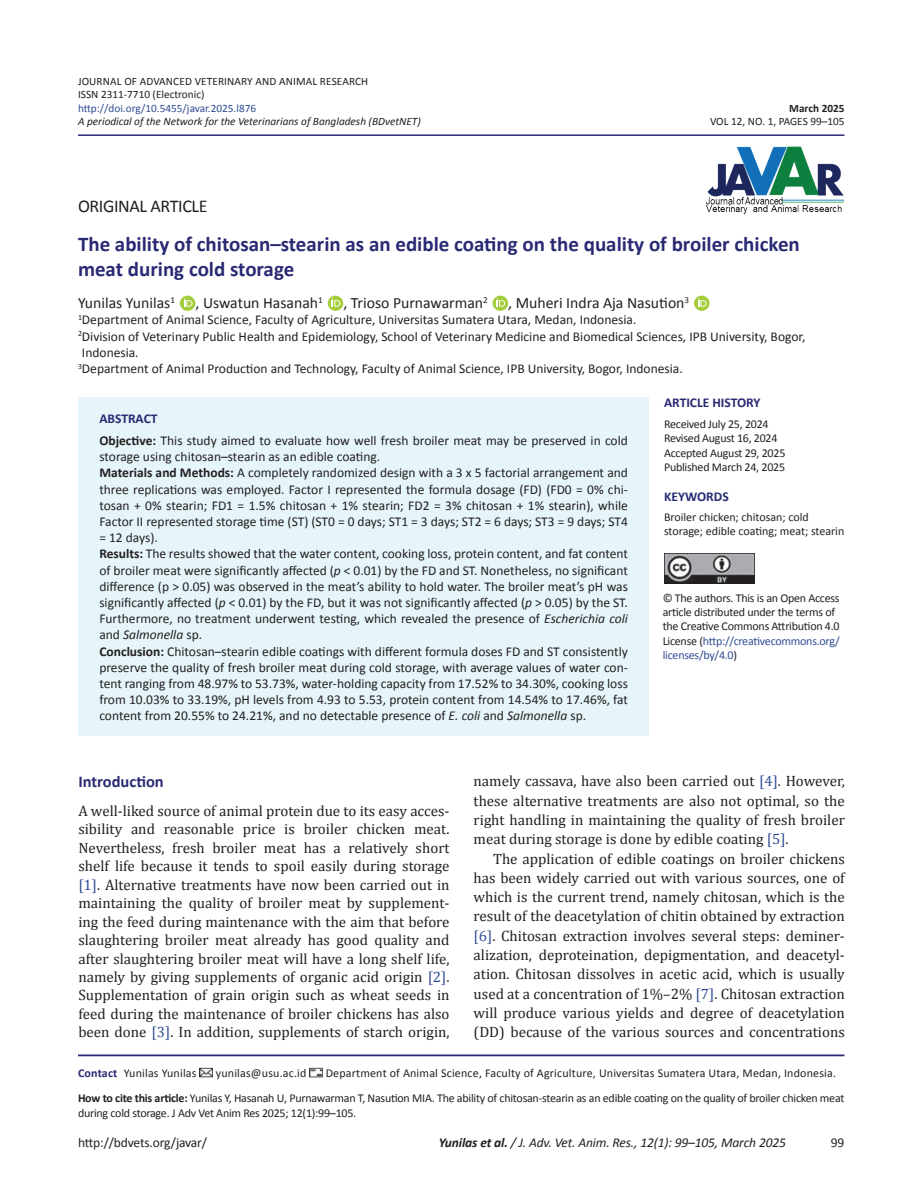
<style>
.page{position:relative;width:918px;height:1188px;background:#fff}
.page>*{position:absolute;margin:0;border:0;box-sizing:border-box;transform-origin:0 0}
.article-title{font:700 21px/25.2px "Calibri";color:#292a73}
.article-type{font:18px "Calibri";letter-spacing:-.02em;color:#231f20}
.AHead{font:700 16.5px "Calibri";color:#292a73}
.author{font:15.75px "Calibri";color:#231f20}
.para{font:15px/18.5px "Cambria";color:#231f20;text-align:justify}
.ipara{font:15px/19.4px "Cambria";color:#231f20;text-align:justify}
.abstract-para{font:13.5px/16.2px "Calibri";color:#231f20;text-align:justify}
.aff{font:13.5px/16.2px "Calibri";color:#231f20}
.t1{font:italic 13.5px "Calibri";letter-spacing:-.01em;color:#231f20}
.history-title{font:700 13.5px "Calibri";color:#292a73}
.abstract-title{font:700 13.5px "Calibri";color:#292a73}
.kwd-title{font:700 13.5px "Calibri";color:#292a73}
.cite{font:12px/14.4px "Calibri";letter-spacing:-.02em;color:#231f20}
.copyright{font:12px/14.4px "Calibri";letter-spacing:-.02em;color:#231f20}
.corresp{font:12px "Calibri";letter-spacing:.015em;color:#231f20}
.history-date{font:12px "Calibri";letter-spacing:-.02em;color:#231f20}
.kwd{font:12px/14.4px "Calibri";color:#231f20}
.Info_w_Rule{font:italic 11.25px "Calibri";color:#231f20}
.Article_Info{font:11.25px "Calibri";letter-spacing:.01em;color:#231f20}
.Article_Info-2{font:11.25px "Calibri";color:#304d94}
.issn{font:11.25px "Calibri";color:#231f20}
.Info_w_Rule-2{font:11.25px "Calibri";color:#231f20}
.Article_Info-3{font:700 11.25px "Calibri";color:#231f20}
.s1{font-weight:700}
.s2{font-style:italic}
.s3{color:#304d94}
.s4{font-weight:700;color:#292a73}
</style>
<div class="page">
<hr style="left:78px;top:134px;width:767px;height:2px;background:#292a73">
<svg style="left:180px;top:295px;width:12px;height:16px"></svg>
<svg style="left:180px;top:296px;width:16px;height:15px"></svg>
<svg style="left:184px;top:298px;width:9px;height:9px"></svg>
<svg style="left:327px;top:295px;width:16px;height:16px"></svg>
<svg style="left:328px;top:296px;width:15px;height:15px"></svg>
<svg style="left:332px;top:298px;width:8px;height:9px"></svg>
<svg style="left:496px;top:295px;width:12px;height:16px"></svg>
<svg style="left:492px;top:296px;width:16px;height:15px"></svg>
<svg style="left:497px;top:298px;width:8px;height:9px"></svg>
<svg style="left:694px;top:295px;width:12px;height:16px"></svg>
<div style="left:694px;top:296px;width:16px;height:15px;background:#a4cd3b;border-radius:50%"></div>
<svg style="left:698px;top:298px;width:9px;height:9px"></svg>
<hr style="left:78px;top:1054px;width:766px;height:2px;background:#292a73">
<svg style="left:200px;top:1067px;width:13px;height:11px"></svg>
<svg style="left:310px;top:1067px;width:13px;height:11px"></svg>
<img style="left:705px;top:146px;width:140px;height:69px">
<div style="left:78px;top:397px;width:571px;height:339px;background:#e5f5fa"></div>
<img style="left:664px;top:553px;width:91px;height:31px">
<p class="Article_Info" style="left:78px;top:74px;width:292px">JOURNAL OF ADVANCED VETERINARY AND ANIMAL RESEARCH</p>
<p class="issn" style="left:78px;top:88px;width:128px">ISSN 2311-7710 (Electronic)</p>
<p class="Article_Info-2" style="left:78px;top:101px;width:180px">http://doi.org/10.5455/javar.2025.l876</p>
<p class="Article_Info-3" style="left:789px;top:101px;width:57px">March 2025</p>
<p class="Info_w_Rule" style="left:78px;top:115px;width:344px">A periodical of the Network for the Veterinarians of Bangladesh (BDvetNET)</p>
<p class="Info_w_Rule-2" style="left:710px;top:115px;width:136px">VOL 12, NO. 1, PAGES 99–105</p>
<p class="article-type" style="left:78px;top:195px;width:131px">ORIGINAL ARTICLE</p>
<p class="article-title" style="left:78px;top:230px;width:723px">The ability of chitosan–stearin as an edible coating on the quality of broiler chicken meat during cold storage</p>
<p class="author" style="left:78px;top:293px;width:99px">Yunilas Yunilas<sup>1</sup></p>
<p class="author" style="left:196px;top:293px;width:129px">, Uswatun Hasanah<sup>1</sup></p>
<p class="author" style="left:343px;top:293px;width:146px">, Trioso Purnawarman<sup>2</sup></p>
<p class="author" style="left:508px;top:293px;width:182px">, Muheri Indra Aja Nasution<sup>3</sup></p>
<p class="aff" style="left:78px;top:311px;width:560px"><sup>1</sup>Department of Animal Science, Faculty of Agriculture, Universitas Sumatera Utara, Medan, Indonesia.</p>
<p class="aff" style="left:78px;top:327px;width:729px"><sup>2</sup>Division of Veterinary Public Health and Epidemiology, School of Veterinary Medicine and Biomedical Sciences, IPB University, Bogor,<br>Indonesia.</p>
<p class="aff" style="left:78px;top:360px;width:606px"><sup>3</sup>Department of Animal Production and Technology, Faculty of Animal Science, IPB University, Bogor, Indonesia.</p>
<p class="abstract-title" style="left:99px;top:410px;width:60px">ABSTRACT</p>
<p class="abstract-para" style="left:99px;top:432px;width:530px"><span class="s1">Objective:</span> This study aimed to evaluate how well fresh broiler meat may be preserved in cold storage using chitosan–stearin as an edible coating.</p>
<p class="abstract-para" style="left:99px;top:464px;width:530px"><span class="s1">Materials and Methods:</span> A completely randomized design with a 3 x 5 factorial arrangement and three replications was employed. Factor I represented the formula dosage (FD) (FD0 = 0% chi&shy;tosan + 0% stearin; FD1 = 1.5% chitosan + 1% stearin; FD2 = 3% chitosan + 1% stearin), while Factor II represented storage time (ST) (ST0 = 0 days; ST1 = 3 days; ST2 = 6 days; ST3 = 9 days; ST4 = 12 days).</p>
<p class="abstract-para" style="left:99px;top:545px;width:530px"><span class="s1">Results:</span> The results showed that the water content, cooking loss, protein content, and fat content of broiler meat were significantly affected (<span class="s2">p</span> &lt; 0.01) by the FD and ST. Nonetheless, no significant difference (p &gt; 0.05) was observed in the meat’s ability to hold water. The broiler meat’s pH was significantly affected (<span class="s2">p</span> &lt; 0.01) by the FD, but it was not significantly affected (<span class="s2">p</span> &gt; 0.05) by the ST.<br>Furthermore, no treatment underwent testing, which revealed the presence of <span class="s2">Escherichia coli </span>and <span class="s2">Salmonella</span> sp.</p>
<p class="abstract-para" style="left:99px;top:642px;width:530px"><span class="s1">Conclusion:</span> Chitosan–stearin edible coatings with different formula doses FD and ST consistently preserve the quality of fresh broiler meat during cold storage, with average values of water con&shy;tent ranging from 48.97% to 53.73%, water-holding capacity from 17.52% to 34.30%, cooking loss from 10.03% to 33.19%, pH levels from 4.93 to 5.53, protein content from 14.54% to 17.46%, fat content from 20.55% to 24.21%, and no detectable presence of <span class="s2">E. coli</span> and <span class="s2">Salmonella</span> sp.</p>
<p class="history-title" style="left:664px;top:395px;width:98px">ARTICLE HISTORY</p>
<p class="history-date" style="left:664px;top:416px;width:106px">Received July 25, 2024</p>
<p class="history-date" style="left:664px;top:431px;width:115px">Revised August 16, 2024</p>
<p class="history-date" style="left:664px;top:445px;width:123px">Accepted August 29, 2025</p>
<p class="history-date" style="left:664px;top:460px;width:123px">Published March 24, 2025</p>
<p class="kwd-title" style="left:664px;top:488px;width:66px">KEYWORDS</p>
<p class="kwd" style="left:664px;top:509px;width:182px">Broiler chicken; chitosan; cold storage; edible coating; meat; stearin</p>
<p class="copyright" style="left:663px;top:590px;width:179px">© The authors. This is an Open Access article distributed under the terms of the Creative Commons Attribution 4.0<br>License (<span class="s3">http://creativecommons.org/ licenses/by/4.0</span>)</p>
<p class="AHead" style="left:78px;top:771px;width:87px">Introduction</p>
<p class="para" style="left:78px;top:802px;width:373px">A well-liked source of animal protein due to its easy acces&shy;sibility and reasonable price is broiler chicken meat.<br>Nevertheless, fresh broiler meat has a relatively short shelf life because it tends to spoil easily during storage <span class="s3">[1]</span>. Alternative treatments have now been carried out in maintaining the quality of broiler meat by supplement&shy;ing the feed during maintenance with the aim that before slaughtering broiler meat already has good quality and after slaughtering broiler meat will have a long shelf life, namely by giving supplements of organic acid origin <span class="s3">[2]</span>.<br>Supplementation of grain origin such as wheat seeds in feed during the maintenance of broiler chickens has also been done <span class="s3">[3]</span>. In addition, supplements of starch origin,</p>
<p class="para" style="left:474px;top:771px;width:373px;line-height:19.4px">namely cassava, have also been carried out <span class="s3">[4]</span>. However, these alternative treatments are also not optimal, so the right handling in maintaining the quality of fresh broiler meat during storage is done by edible coating <span class="s3">[5]</span>.</p>
<p class="ipara" style="left:474px;top:849px;width:373px;text-indent:20px">The application of edible coatings on broiler chickens has been widely carried out with various sources, one of which is the current trend, namely chitosan, which is the result of the deacetylation of chitin obtained by extraction <span class="s3">[6]</span>. Chitosan extraction involves several steps: deminer&shy;alization, deproteination, depigmentation, and deacetyl&shy;ation. Chitosan dissolves in acetic acid, which is usually used at a concentration of 1%–2% <span class="s3">[7]</span>. Chitosan extraction will produce various yields and degree of deacetylation (DD) because of the various sources and concentrations</p>
<p class="corresp" style="left:78px;top:1066px;width:120px"><span class="s4">Contact</span> Yunilas Yunilas</p>
<p class="corresp" style="left:216px;top:1066px;width:92px">yunilas@usu.ac.id</p>
<p class="corresp" style="left:326px;top:1066px;width:512px">Department of Animal Science, Faculty of Agriculture, Universitas Sumatera Utara, Medan, Indonesia.</p>
<p class="cite" style="left:78px;top:1090px;width:768px"><span class="s1">How to cite this article:</span> Yunilas Y, Hasanah U, Purnawarman T, Nasution MIA. The ability of chitosan-stearin as an edible coating on the quality of broiler chicken meat during cold storage. J Adv Vet Anim Res 2025; 12(1):99–105.</p>
<p class="abstract-para" style="left:78px;top:1133px;width:131px">http://bdvets.org/javar/</p>
<p class="t1" style="left:439px;top:1134px;width:349px"><span class="s1">Yunilas et al.</span> / J. Adv. Vet. Anim. Res., 12(1): 99–105, March 2025</p>
<p class="abstract-para" style="left:831px;top:1133px;width:15px">99</p>
</div>
